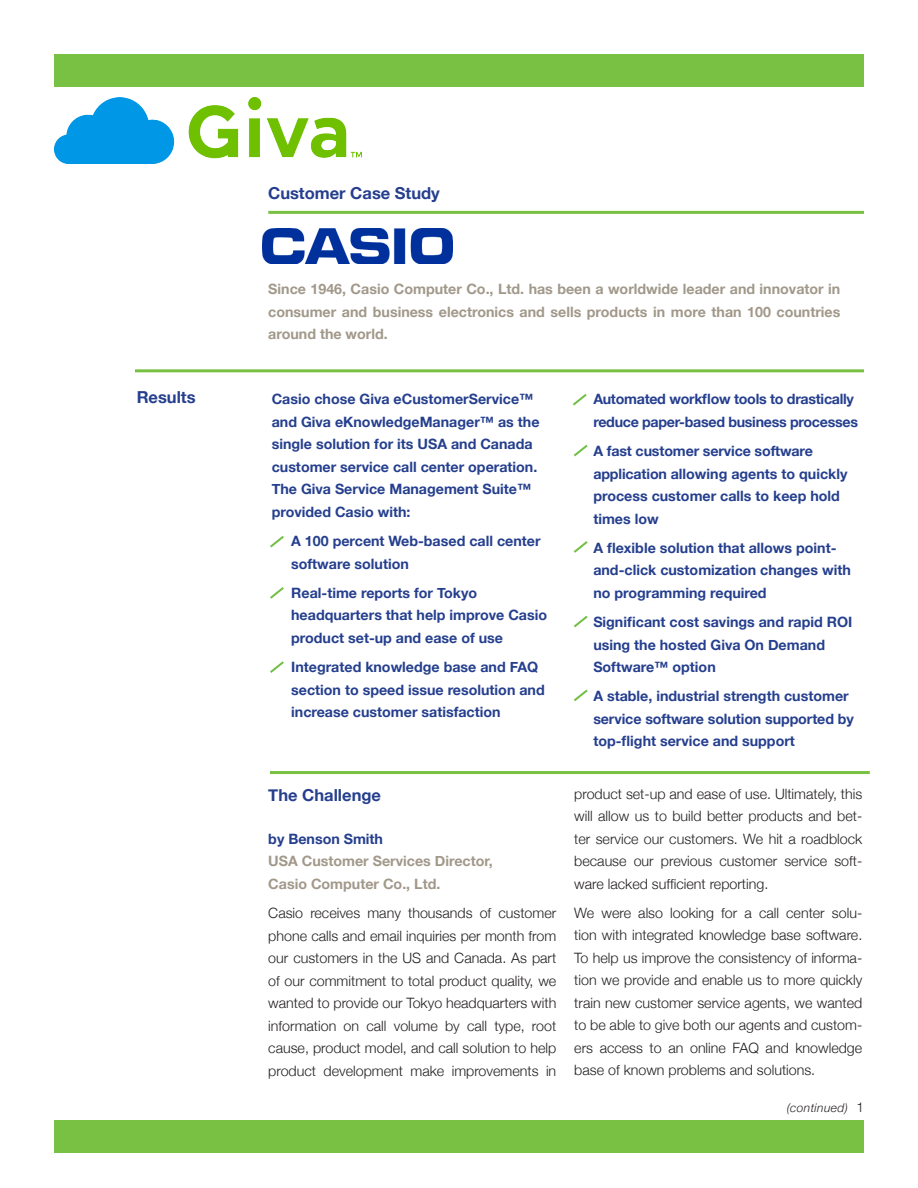
<style>
.page{position:relative;width:918px;height:1188px;background:#fff}
.page>*{position:absolute;margin:0;border:0;box-sizing:border-box;transform-origin:0 0}
.t1{font:700 16.5px "Helvetica Neue";color:#253f8e}
.t2{font:300 14.25px/22.5px "Helvetica Neue";color:#231f20;text-align:justify}
.t3{font:700 14.25px/22.5px "Helvetica Neue";color:#253f8e}
.t4{font:700 14.25px/22.5px "Helvetica Neue";color:#a1988a;text-align:justify}
.t5{font:700 14.25px/22.5px "Helvetica Neue";letter-spacing:-.02em;color:#253f8e}
.t6{font:italic 300 12px "Helvetica Neue";letter-spacing:.03em;color:#231f20}
.s1{color:#253f8e}
.s2{font-style:normal;font-size:13.5px}
</style>
<div class="page">
<div style="left:54px;top:54px;width:810px;height:33px;background:#79c142"></div>
<hr style="left:268px;top:211px;width:596px;height:3px;background:#79c142">
<div style="left:54px;top:1120px;width:810px;height:33px;background:#79c142"></div>
<img style="left:262px;top:229px;width:191px;height:35px">
<hr style="left:135px;top:369px;width:729px;height:3px;background:#79c142">
<hr style="left:270px;top:771px;width:600px;height:3px;background:#79c142">
<svg style="left:270px;top:536px;width:14px;height:12px"></svg>
<svg style="left:270px;top:587px;width:14px;height:12px"></svg>
<svg style="left:270px;top:661px;width:14px;height:12px"></svg>
<svg style="left:573px;top:394px;width:14px;height:12px"></svg>
<svg style="left:574px;top:445px;width:14px;height:11px"></svg>
<svg style="left:574px;top:541px;width:14px;height:12px"></svg>
<svg style="left:574px;top:616px;width:14px;height:11px"></svg>
<svg style="left:574px;top:690px;width:14px;height:11px"></svg>
<img style="left:54px;top:97px;width:307px;height:66px">
<p class="t1" style="left:137px;top:387px;width:60px">Results</p>
<p class="t1" style="left:268px;top:183px;width:173px">Customer Case Study</p>
<p class="t4" style="left:268px;top:277px;width:574px">Since 1946, Casio Computer Co., Ltd. has been a worldwide leader and innovator in consumer and business electronics and sells products in more than 100 countries around the world.</p>
<p class="t3" style="left:272px;top:388px;width:269px">Casio chose Giva eCustomerService™ and Giva eKnowledgeManager™ as the single solution for its USA and Canada customer service call center operation.<br>The Giva Service Management Suite™ provided Casio with:</p>
<p class="t3" style="left:291px;top:529px;width:251px">A 100 percent Web-based call center software solution</p>
<p class="t3" style="left:291px;top:581px;width:257px">Real-time reports for Tokyo headquarters that help improve Casio product set-up and ease of use</p>
<p class="t3" style="left:291px;top:655px;width:255px">Integrated knowledge base and FAQ section to speed issue resolution and increase customer satisfaction</p>
<p class="t1" style="left:268px;top:785px;width:114px">The Challenge</p>
<p class="t4" style="left:268px;top:827px;width:226px;text-align:left"><span class="s1">by Benson Smith<br></span>USA Customer Services Director,<br>Casio Computer Co., Ltd.</p>
<p class="t2" style="left:268px;top:901px;width:290px">Casio receives many thousands of customer phone calls and email inquiries per month from our customers in the US and Canada. As part of our commitment to total product quality, we wanted to provide our Tokyo headquarters with information on call volume by call type, root cause, product model, and call solution to help product development make improvements in</p>
<p class="t5" style="left:593px;top:388px;width:266px">Automated workflow tools to drastically reduce paper-based business processes</p>
<p class="t3" style="left:593px;top:439px;width:256px">A fast customer service software application allowing agents to quickly process customer calls to keep hold times low</p>
<p class="t3" style="left:593px;top:536px;width:259px">A flexible solution that allows point&shy;and-click customization changes with no programming required</p>
<p class="t3" style="left:593px;top:610px;width:261px">Significant cost savings and rapid ROI using the hosted Giva On Demand<br>Software™ option</p>
<p class="t3" style="left:593px;top:685px;width:262px">A stable, industrial strength customer service software solution supported by top-flight service and support</p>
<p class="t2" style="left:574px;top:782px;width:290px">product set-up and ease of use. Ultimately, this will allow us to build better products and bet&shy;ter service our customers. We hit a roadblock because our previous customer service soft&shy;ware lacked sufficient reporting.</p>
<p class="t2" style="left:574px;top:901px;width:290px">We were also looking for a call center solu&shy;tion with integrated knowledge base software.<br>To help us improve the consistency of informa&shy;tion we provide and enable us to more quickly train new customer service agents, we wanted to be able to give both our agents and custom&shy;ers access to an online FAQ and knowledge base of known problems and solutions.</p>
<p class="t6" style="left:787px;top:1100px;width:79px">(continued) <span class="s2">1</span></p>
</div>
